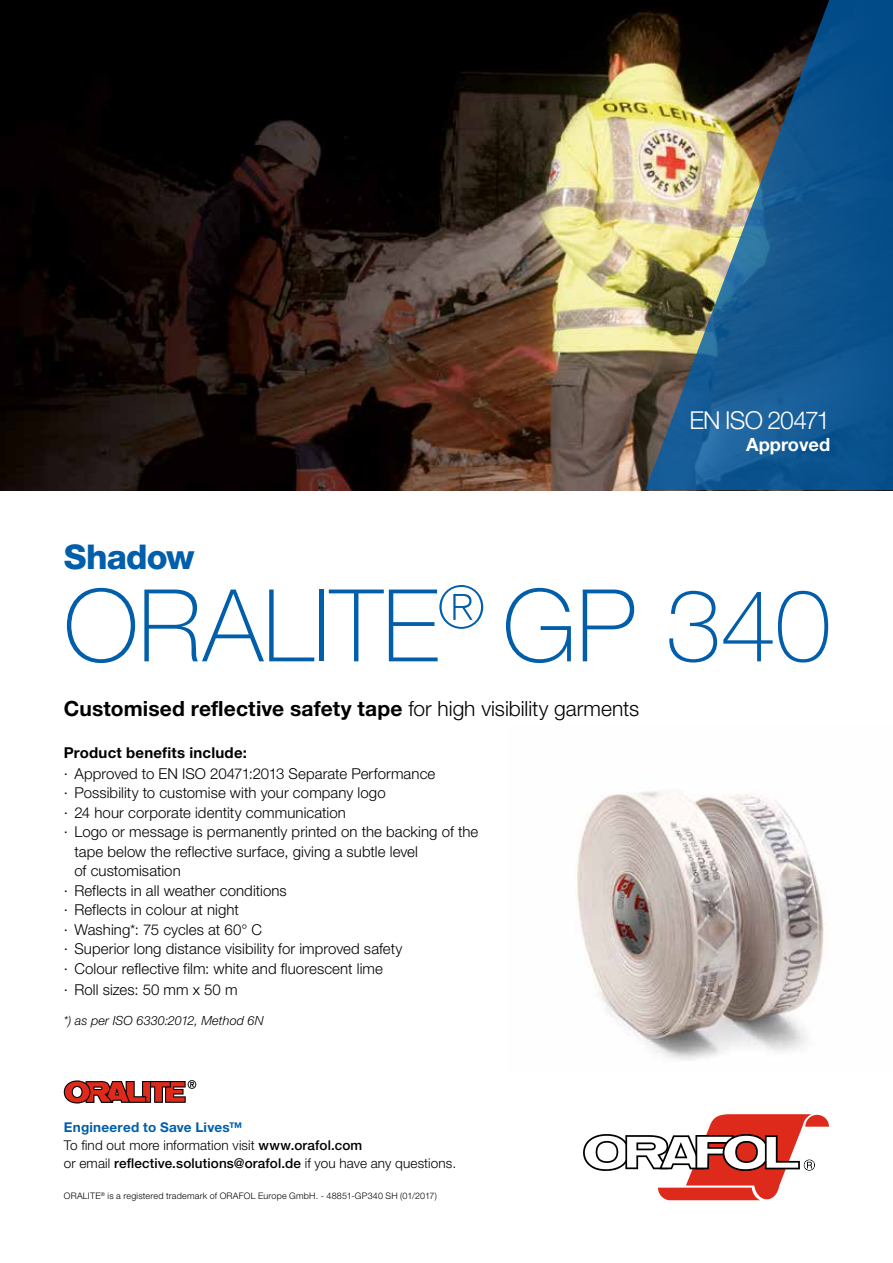
<style>
.page{position:relative;width:893px;height:1263px;background:#fff}
.page>*{position:absolute;margin:0;border:0;box-sizing:border-box;transform-origin:0 0}
.t1{font:100 100.5px "Helvetica Neue LT Std";color:#005eaa}
.t2{font:800 34.2px "Helvetica Neue LT Std";letter-spacing:-.025em;color:#005eaa}
.t3{font:300 24.75px "Helvetica Neue LT Std";letter-spacing:-.035em;color:#fff}
.t4{font:700 21px "Helvetica Neue LT Std";letter-spacing:.005em;color:#000}
.t5{font:700 18.3px "Helvetica Neue LT Std";color:#fff}
.t6{font:300 15px "Helvetica Neue LT Std";letter-spacing:.005em;color:#000}
.t7{font:700 15px "Helvetica Neue LT Std";letter-spacing:.015em;color:#000}
.t8{font:300 13.5px/18px "Helvetica Neue LT Std";letter-spacing:.01em;color:#000}
.t9{font:italic 300 12.6px "Helvetica Neue LT Std";letter-spacing:.01em;color:#000}
.t10{font:300 9px "Helvetica Neue LT Std";letter-spacing:.02em;color:#000}
.s1{font-weight:300}
.s2{font-weight:700;color:#005eaa}
.s3{font-weight:500}
</style>
<div class="page">
<img style="left:575px;top:791px;width:251px;height:269px">
<img style="left:0;top:0;width:645px;height:490px">
<svg style="left:583px;top:1114px;width:246px;height:87px"></svg>
<img style="left:645px;top:0;width:248px;height:490px">
<svg style="left:64px;top:1080px;width:132px;height:23px"></svg>
<h2 class="t2" style="left:64px;top:536px;width:132px">Shadow</h2>
<h3 class="t3" style="left:689px;top:405px;width:142px">EN ISO 20471</h3>
<p class="t5" style="left:746px;top:433px;width:86px">Approved</p>
<h1 class="t1" style="left:64px;top:568px;width:769px">ORALITE<sup>®</sup> GP 340</h1>
<h3 class="t4" style="left:64px;top:695px;width:577px">Customised reflective safety tape <span class="s1">for high visibility garments</span></h3>
<p class="t7" style="left:64px;top:743px;width:185px">Product benefits include:</p>
<p class="t6" style="left:64px;top:764px;width:373px">· Approved to EN ISO 20471:2013 Separate Performance</p>
<p class="t6" style="left:64px;top:784px;width:323px">· Possibility to customise with your company logo</p>
<p class="t6" style="left:64px;top:803px;width:284px">· 24 hour corporate identity communication</p>
<p class="t6" style="left:64px;top:823px;width:416px">· Logo or message is permanently printed on the backing of the</p>
<p class="t6" style="left:74px;top:842px;width:345px">tape below the reflective surface, giving a subtle level</p>
<p class="t6" style="left:74px;top:862px;width:108px">of customisation</p>
<p class="t6" style="left:64px;top:881px;width:225px">· Reflects in all weather conditions</p>
<p class="t6" style="left:64px;top:901px;width:177px">· Reflects in colour at night</p>
<p class="t6" style="left:64px;top:920px;width:200px">· Washing*: 75 cycles at 60° C</p>
<p class="t6" style="left:64px;top:940px;width:340px">· Superior long distance visibility for improved safety</p>
<p class="t6" style="left:64px;top:959px;width:321px">· Colour reflective film: white and fluorescent lime</p>
<p class="t6" style="left:64px;top:980px;width:175px">· Roll sizes: 50 mm x 50 m</p>
<p class="t9" style="left:64px;top:1013px;width:201px">*) as per ISO 6330:2012, Method 6N</p>
<p class="t8" style="left:64px;top:1118px;width:394px"><span class="s2">Engineered to Save Lives™<br></span>To find out more information visit <span class="s3">www.orafol.com<br></span>or email <span class="s3">reflective.solutions@orafol.de</span> if you have any questions.</p>
<p class="t10" style="left:64px;top:1191px;width:375px">ORALITE<sup>®</sup> is a registered trademark of ORAFOL Europe GmbH. - 48851-GP340 SH (01/2017)</p>
</div>
